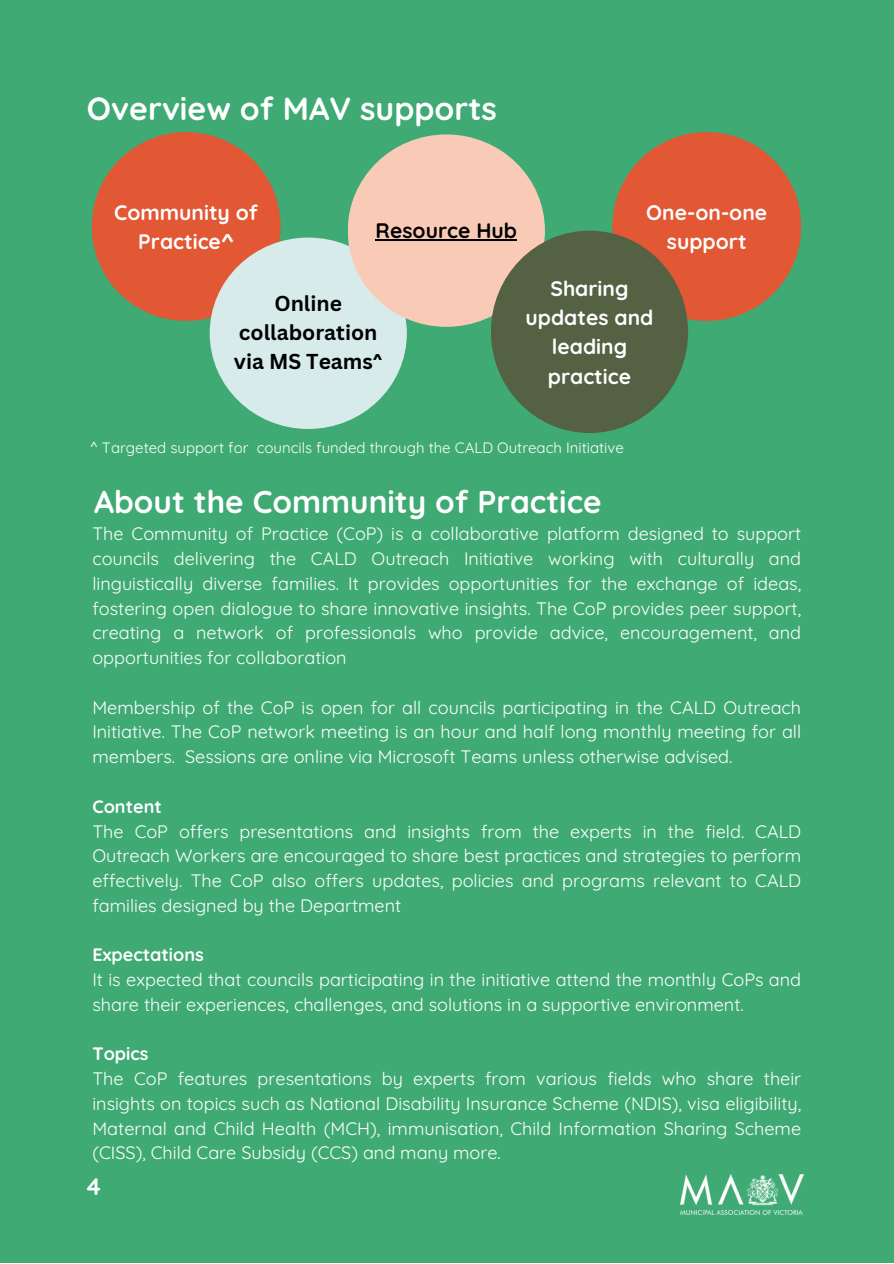
<style>
.page{position:relative;width:894px;height:1264px;background:#fff}
.page>*{position:absolute;margin:0;border:0;box-sizing:border-box;transform-origin:0 0}
.t1{font:700 31.95px "Quicksand";color:#fff}
.t2{font:700 31.5px "Quicksand";color:#fff}
.t3{font:700 24px "Quicksand";color:#fff}
.t4{font:700 21px/29.2px "Quicksand";color:#fff;text-align:center}
.t5{font:700 21px/29.2px "Canva Sans";color:#000;text-align:center}
.t6{font:700 21px "Quicksand";color:#000}
.t7{font:18px/24.8px "Quicksand";color:#fff}
.t8{font:15px "Quicksand";color:#fff}
.s1{font-weight:700}
</style>
<div class="page">
<div style="left:0;top:0;width:893px;height:1262px;background:#3faa74"></div>
<img style="left:680px;top:1174px;width:123px;height:40px">
<div style="left:92px;top:132px;width:188px;height:189px;background:#e25734;border-radius:50%"></div>
<div style="left:210px;top:237px;width:197px;height:192px;background:#d7ebeb;border-radius:50%"></div>
<div style="left:347px;top:134px;width:197px;height:193px;background:#f9cbb7;border-radius:50%"></div>
<hr style="left:375px;top:239px;width:142px;height:1px;background:#000">
<div style="left:612px;top:132px;width:189px;height:189px;background:#e25734;border-radius:50%"></div>
<div style="left:491px;top:231px;width:197px;height:202px;background:#546143;border-radius:50%"></div>
<h1 class="t1" style="left:87px;top:88px;width:411px">Overview of MAV supports</h1>
<h3 class="t4" style="left:114px;top:197px;width:145px">Community of<br>Practice^</h3>
<h3 class="t6" style="left:375px;top:217px;width:143px">Resource Hub</h3>
<h3 class="t5" style="left:234px;top:288px;width:150px">Online collaboration via MS Teams^</h3>
<h3 class="t4" style="left:646px;top:197px;width:123px">One-on-one support</h3>
<h3 class="t4" style="left:525px;top:273px;width:129px">Sharing updates and leading practice</h3>
<p class="t8" style="left:90px;top:438px;width:535px">^ Targeted support for councils funded through the CALD Outreach Initiative</p>
<h2 class="t2" style="left:94px;top:481px;width:509px">About the Community of Practice</h2>
<h1 class="t7" style="left:92px;top:521px;width:710px;text-align:justify">The Community of Practice (CoP) is a collaborative platform designed to support councils delivering the CALD Outreach Initiative working with culturally and linguistically diverse families. It provides opportunities for the exchange of ideas, fostering open dialogue to share innovative insights. The CoP provides peer support, creating a network of professionals who provide advice, encouragement, and opportunities for collaboration</h1>
<h2 class="t7" style="left:92px;top:694px;width:710px;text-align:justify">Membership of the CoP is open for all councils participating in the CALD Outreach Initiative. The CoP network meeting is an hour and half long monthly meeting for all members. Sessions are online via Microsoft Teams unless otherwise advised.</h2>
<h2 class="t7" style="left:92px;top:793px;width:710px"><span class="s1">Content<br></span>The CoP offers presentations and insights from the experts in the field. CALD Outreach Workers are encouraged to share best practices and strategies to perform effectively. The CoP also offers updates, policies and programs relevant to CALD families designed by the Department</h2>
<h2 class="t7" style="left:92px;top:942px;width:710px"><span class="s1">Expectations<br></span>It is expected that councils participating in the initiative attend the monthly CoPs and share their experiences, challenges, and solutions in a supportive environment.</h2>
<h2 class="t7" style="left:92px;top:1041px;width:710px"><span class="s1">Topics<br></span>The CoP features presentations by experts from various fields who share their insights on topics such as National Disability Insurance Scheme (NDIS), visa eligibility, Maternal and Child Health (MCH), immunisation, Child Information Sharing Scheme (CISS), Child Care Subsidy (CCS) and many more.</h2>
<p class="t3" style="left:87px;top:1171px;width:16px">4</p>
</div>
